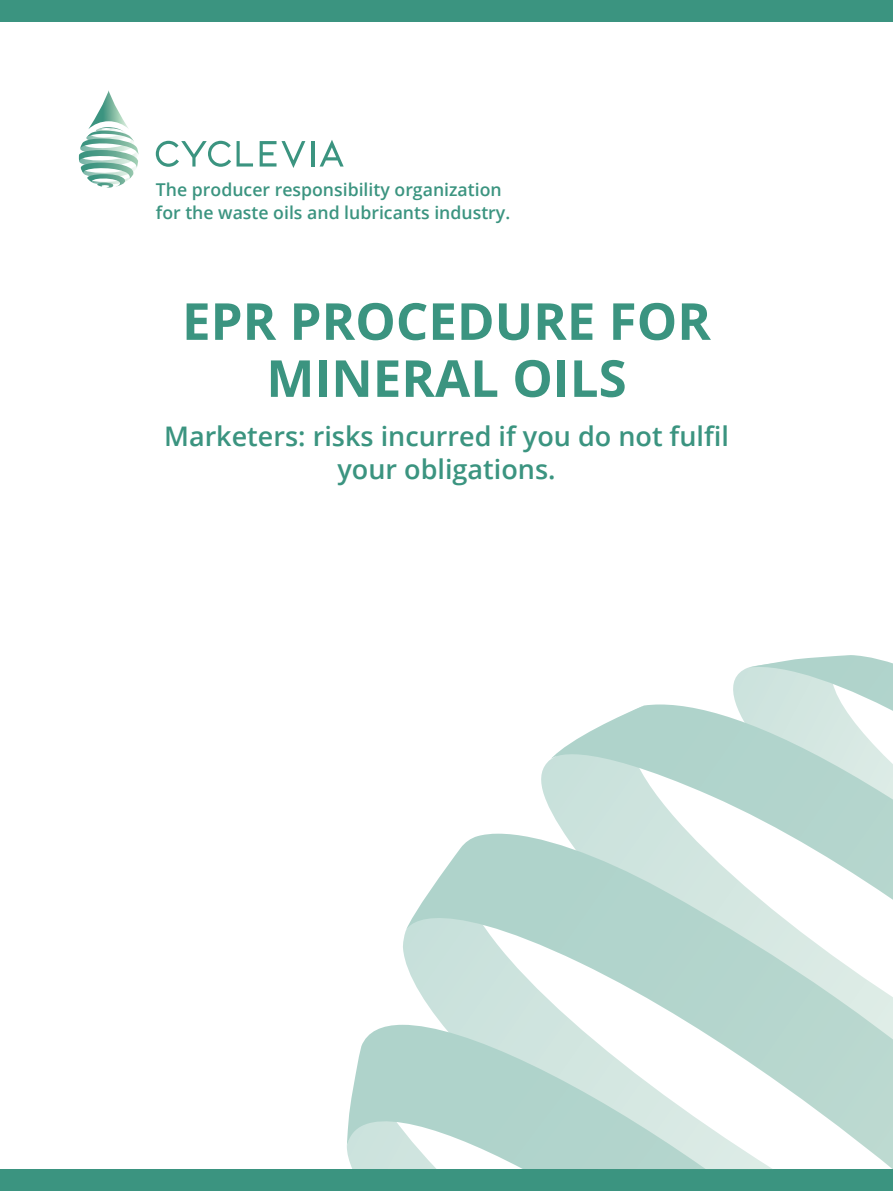
<style>
.page{position:relative;width:893px;height:1191px;background:#fff}
.page>*{position:absolute;margin:0;border:0;box-sizing:border-box;transform-origin:0 0}
.t1{font:700 51px/57px "Open Sans";color:#3b9480;text-align:center}
.t2{font:600 27px/33px "Open Sans";color:#3b9480;text-align:center}
.t3{font:600 17.7px "Open Sans";color:#3b9480}
</style>
<div class="page">
<div style="left:0;top:0;width:893px;height:21px;background:#3b9480"></div>
<div style="left:0;top:1169px;width:893px;height:22px;background:#3b9480"></div>
<svg style="left:733px;top:667px;width:16px;height:37px"></svg>
<svg style="left:749px;top:655px;width:144px;height:49px;background:#c7e0da"></svg>
<svg style="left:347px;top:1024px;width:59px;height:145px;background:#c3ddd7"></svg>
<svg style="left:406px;top:833px;width:487px;height:336px"></svg>
<svg style="left:550px;top:704px;width:343px;height:210px"></svg>
<svg style="left:156px;top:141px;width:75px;height:26px"></svg>
<svg style="left:237px;top:141px;width:16px;height:25px"></svg>
<svg style="left:260px;top:141px;width:45px;height:27px"></svg>
<hr style="left:311px;top:141px;width:3px;height:25px;background:#3b9480">
<svg style="left:320px;top:140px;width:24px;height:26px"></svg>
<svg style="left:79px;top:90px;width:60px;height:98px"></svg>
<p class="t3" style="left:156px;top:177px;width:347px">The producer responsibility organization</p>
<p class="t3" style="left:156px;top:201px;width:356px">for the waste oils and lubricants industry.</p>
<p class="t1" style="left:182px;top:291px;width:530px">EPR PROCEDURE FOR<br>MINERAL OILS</p>
<p class="t2" style="left:164px;top:419px;width:566px">Marketers: risks incurred if you do not fulfil your obligations.</p>
</div>
